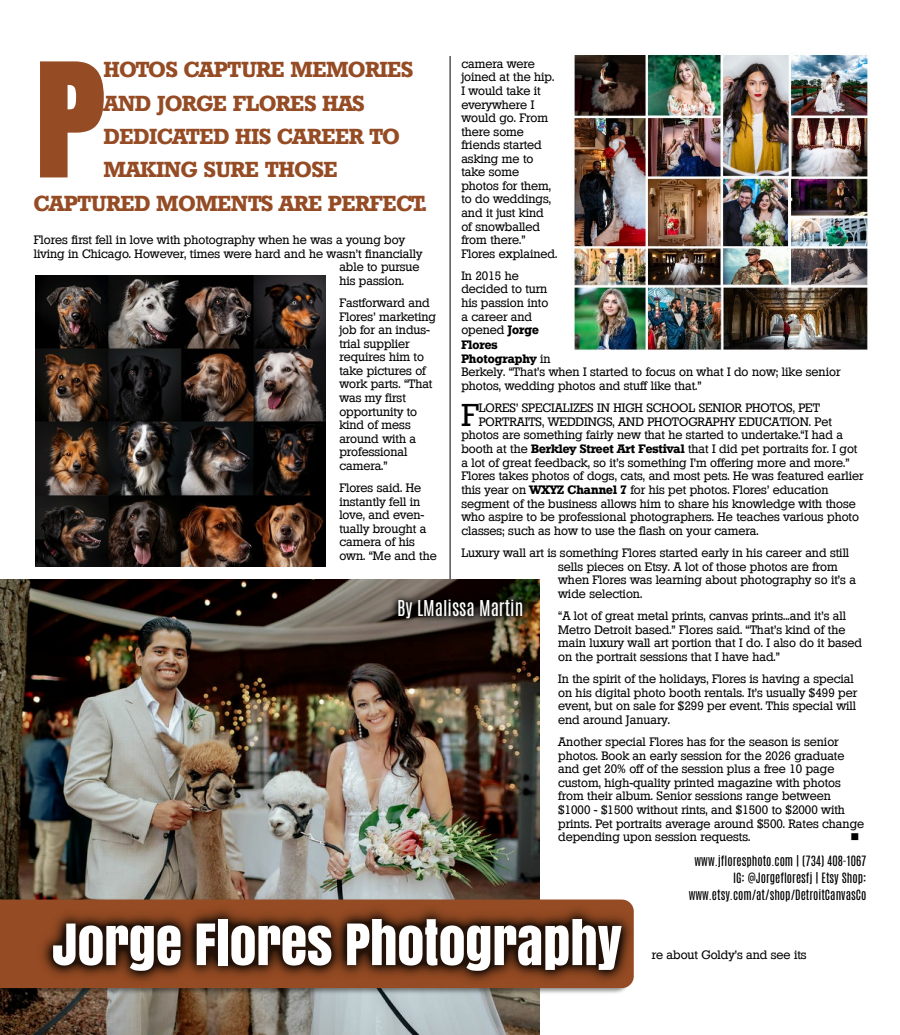
<style>
.page{position:relative;width:900px;height:1035px;background:#fff}
.page>*{position:absolute;margin:0;border:0;box-sizing:border-box;transform-origin:0 0}
.t1{font:53.38px "Anton";color:#fff}
.t2{font:30.75px "Stamford SF";color:#000}
.t3{font:700 21.12px "Stamford SF";color:#954b23}
.t4{font:18.25px "Antonio";color:#fefefe}
.t5{font:11.88px/13.5px "Stamford SF";color:#000}
.t6{font:11.88px/17.1px "Antonio";color:#000;text-align:right}
.t7{font:11.88px "Wingdings";color:#000}
.s1{font-weight:700}
</style>
<div class="page">
<hr style="left:450px;top:56px;width:1px;height:918px;background:#000">
<svg style="left:40px;top:61px;width:64px;height:116px"></svg>
<img style="left:0;top:580px;width:539px;height:455px">
<img style="left:574px;top:54px;width:295px;height:297px">
<img style="left:387px;top:585px;width:153px;height:46px">
<div style="left:0;top:900px;width:35px;height:88px;background:#954b23"></div>
<img style="left:35px;top:885px;width:599px;height:115px">
<img style="left:35px;top:276px;width:291px;height:290px">
<p class="t5" style="left:461px;top:57px;width:98px">camera were joined at the hip.<br>I would take it everywhere I would go. From there some friends started asking me to take some photos for them, to do weddings, and it just kind<br>of snowballed from there.”<br>Flores explained.</p>
<p class="t5" style="left:461px;top:269px;width:381px">In 2015 he<br>decided to turn<br>his passion into<br>a career and<br>opened <span class="s1">Jorge<br>Flores<br>Photography</span> in<br>Berkely. “That’s when I started to focus on what I do now; like senior photos, wedding photos and stuff like that.”</p>
<h2 class="t2" style="left:461px;top:398px;width:19px">F</h2>
<p class="t5" style="left:479px;top:401px;width:343px">LORES’ SPECIALIZES IN HIGH SCHOOL SENIOR PHOTOS, PET</p>
<h3 class="t3" style="left:104px;top:57px;width:311px">HOTOS CAPTURE MEMORIES</h3>
<h3 class="t3" style="left:104px;top:91px;width:262px">AND JORGE FLORES HAS</h3>
<h3 class="t3" style="left:104px;top:124px;width:297px">DEDICATED HIS CAREER TO</h3>
<h3 class="t3" style="left:104px;top:158px;width:235px">MAKING SURE THOSE</h3>
<h3 class="t3" style="left:34px;top:191px;width:395px">CAPTURED MOMENTS ARE PERFECT.</h3>
<p class="t5" style="left:34px;top:233px;width:373px">Flores first fell in love with photography when he was a young boy</p>
<p class="t5" style="left:34px;top:247px;width:390px">living in Chicago. However, times were hard and he wasn’t financially</p>
<p class="t5" style="left:339px;top:260px;width:82px">able to pursue</p>
<p class="t5" style="left:339px;top:274px;width:66px">his passion.</p>
<p class="t5" style="left:339px;top:296px;width:98px">Fastforward and<br>Flores’ marketing job for an indus&shy;trial supplier requires him to take pictures of work parts. “That was my first opportunity to kind of mess around with a professional camera.”</p>
<p class="t5" style="left:339px;top:481px;width:99px">Flores said. He instantly fell in love, and even&shy;tually brought a camera of his own. “Me and the</p>
<p class="t5" style="left:479px;top:415px;width:355px">PORTRAITS, WEDDINGS, AND PHOTOGRAPHY EDUCATION. Pet</p>
<p class="t5" style="left:461px;top:428px;width:383px">photos are something fairly new that he started to undertake.“I had a</p>
<p class="t5" style="left:461px;top:442px;width:398px">booth at the <span class="s1">Berkley Street Art Festival</span> that I did pet portraits for. I got</p>
<p class="t5" style="left:461px;top:456px;width:390px">a lot of great feedback, so it’s something I’m offering more and more.”</p>
<p class="t5" style="left:461px;top:470px;width:404px">Flores takes photos of dogs, cats, and most pets. He was featured earlier</p>
<p class="t5" style="left:461px;top:483px;width:369px">this year on <span class="s1">WXYZ Channel 7</span> for his pet photos. Flores’ education</p>
<p class="t5" style="left:461px;top:497px;width:396px">segment of the business allows him to share his knowledge with those</p>
<p class="t5" style="left:461px;top:511px;width:399px">who aspire to be professional photographers. He teaches various photo</p>
<p class="t5" style="left:461px;top:524px;width:299px">classes; such as how to use the flash on your camera.</p>
<p class="t5" style="left:558px;top:547px;width:299px;text-indent:-97px">Luxury wall art is something Flores started early in his career and still sells pieces on Etsy. A lot of those photos are from when Flores was learning about photography so it’s a wide selection.</p>
<p class="t5" style="left:558px;top:610px;width:305px">“A lot of great metal prints, canvas prints...and it’s all Metro Detroit based.” Flores said. “That’s kind of the main luxury wall art portion that I do. I also do it based on the portrait sessions that I have had.”</p>
<p class="t5" style="left:558px;top:672px;width:300px">In the spirit of the holidays, Flores is having a special on his digital photo booth rentals. It’s usually $499 per event, but on sale for $299 per event. This special will end around January.</p>
<p class="t5" style="left:558px;top:735px;width:307px">Another special Flores has for the season is senior photos. Book an early session for the 2026 graduate and get 20% off of the session plus a free 10 page custom, high-quality printed magazine with photos from their album. Senior sessions range between $1000 - $1500 without rints, and $1500 to $2000 with prints. Pet portraits average around $500. Rates change depending upon session requests.</p>
<h3 class="t4" style="left:397px;top:595px;width:128px">By LMalissa Martin</h3>
<p class="t7" style="left:850px;top:832px;width:10px">■</p>
<p class="t6" style="left:689px;top:853px;width:179px">www.jfloresphoto.com | (734) 408-1067<br>IG: @Jorgefloresfj | Etsy Shop: www.etsy.com/at/shop/DetroitCanvasCo</p>
<h1 class="t1" style="left:52px;top:904px;width:571px">JORGE FLORES PHOTOGRAPHY</h1>
<p class="t5" style="left:652px;top:949px;width:156px">re about Goldy’s and see its</p>
</div>
